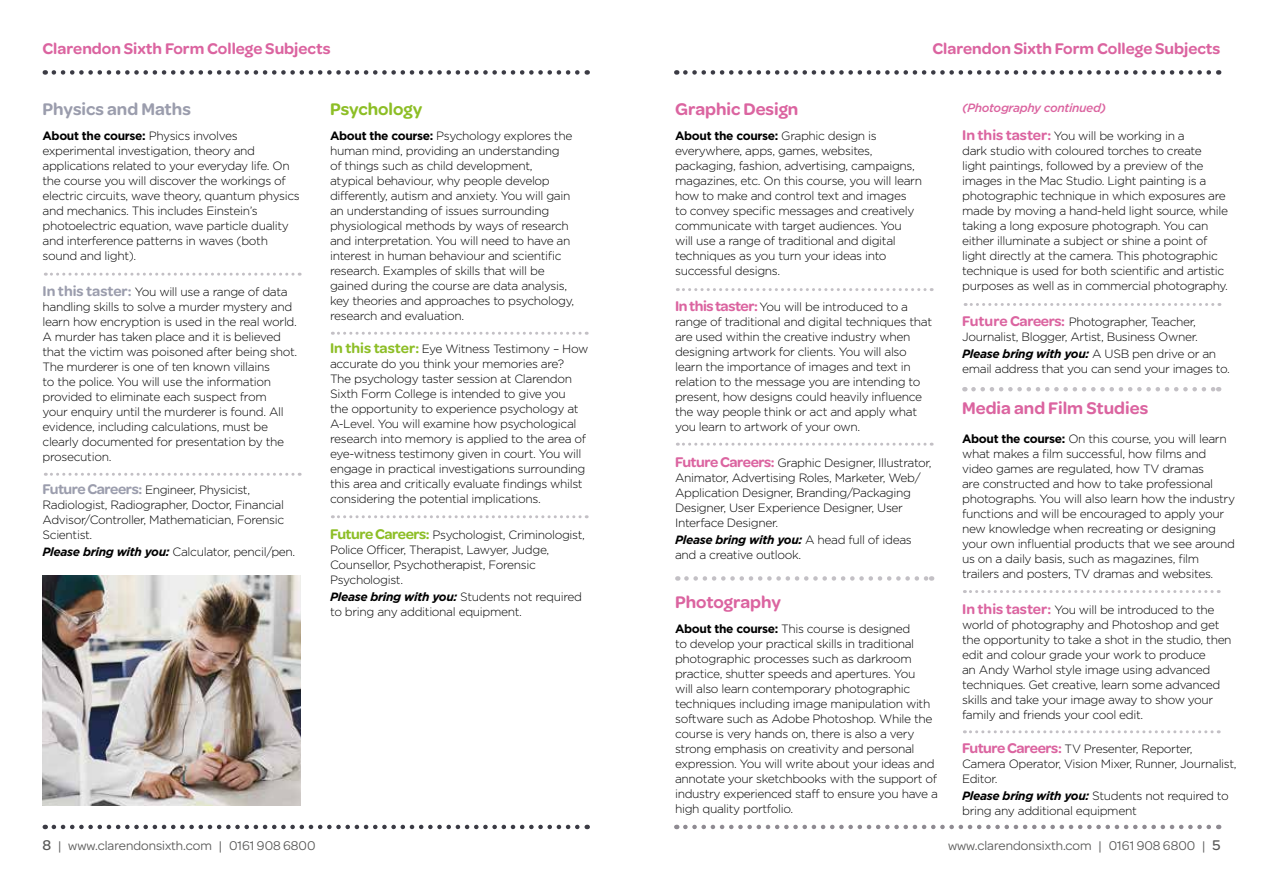
<style>
.page{position:relative;width:1263px;height:893px;background:#fff}
.page>*{position:absolute;margin:0;border:0;box-sizing:border-box;transform-origin:0 0}
.t1{font:600 18px "Omnes";color:#db64a0}
.t2{font:600 18px "Omnes";color:#9b9dad}
.t3{font:600 18px "Omnes";color:#8dbe26}
.t4{font:600 16.5px "Omnes";color:#db64a0}
.t5{font:13.5px "Omnes";color:#575756}
.t6{font:300 12px/15px "Gotham HTF";letter-spacing:-.03em;color:#000}
.t7{font:italic 500 12px "Gotham HTF";letter-spacing:-.03em;color:#db64a0}
.s1{font-weight:700}
.s2{font-family:"Omnes";font-weight:600;font-size:15px;color:#9b9dad}
.s3{font-weight:700;font-style:italic}
.s4{font-family:"Omnes";font-weight:600;font-size:15px;color:#8dbe26}
.s5{font-family:"Omnes";font-weight:600;font-size:15px;color:#db64a0}
.s6{font-weight:500;font-size:15px}
</style>
<div class="page">
<svg style="left:54px;top:825px;width:534px;height:4px"></svg>
<svg style="left:54px;top:70px;width:534px;height:5px"></svg>
<svg style="left:685px;top:825px;width:534px;height:4px"></svg>
<svg style="left:685px;top:70px;width:534px;height:5px"></svg>
<svg style="left:677px;top:288px;width:255px;height:3px"></svg>
<svg style="left:965px;top:303px;width:255px;height:3px"></svg>
<svg style="left:45px;top:273px;width:255px;height:3px"></svg>
<svg style="left:677px;top:443px;width:255px;height:3px"></svg>
<svg style="left:45px;top:473px;width:255px;height:3px"></svg>
<svg style="left:964px;top:730px;width:255px;height:3px"></svg>
<svg style="left:964px;top:590px;width:255px;height:3px"></svg>
<svg style="left:332px;top:332px;width:255px;height:3px"></svg>
<svg style="left:332px;top:515px;width:255px;height:3px"></svg>
<svg style="left:686px;top:576px;width:246px;height:5px"></svg>
<svg style="left:973px;top:387px;width:246px;height:4px"></svg>
<img style="left:43px;top:575px;width:258px;height:230px">
<h2 class="t4" style="left:43px;top:37px;width:289px">Clarendon Sixth Form College Subjects</h2>
<h2 class="t4" style="left:932px;top:37px;width:289px">Clarendon Sixth Form College Subjects</h2>
<h1 class="t2" style="left:43px;top:96px;width:150px">Physics and Maths</h1>
<p class="t6" style="left:43px;top:128px;width:259px"><span class="s1">About the course:</span> Physics involves experimental investigation, theory and applications related to your everyday life. On the course you will discover the workings of electric circuits, wave theory, quantum physics and mechanics. This includes Einstein’s photoelectric equation, wave particle duality and interference patterns in waves (both sound and light).</p>
<p class="t6" style="left:43px;top:284px;width:256px"><span class="s2">In this taster:</span> You will use a range of data handling skills to solve a murder mystery and learn how encryption is used in the real world.<br>A murder has taken place and it is believed that the victim was poisoned after being shot.<br>The murderer is one of ten known villains<br>to the police. You will use the information provided to eliminate each suspect from<br>your enquiry until the murderer is found. All evidence, including calculations, must be clearly documented for presentation by the prosecution.</p>
<p class="t6" style="left:43px;top:482px;width:243px"><span class="s2">Future Careers:</span> Engineer, Physicist, Radiologist, Radiographer, Doctor, Financial Advisor/Controller, Mathematician, Forensic Scientist.</p>
<p class="t6" style="left:43px;top:544px;width:254px"><span class="s3">Please bring with you:</span> Calculator, pencil/pen.</p>
<h1 class="t3" style="left:330px;top:96px;width:94px">Psychology</h1>
<p class="t6" style="left:330px;top:128px;width:246px"><span class="s1">About the course:</span> Psychology explores the human mind, providing an understanding of things such as child development, atypical behaviour, why people develop differently, autism and anxiety. You will gain an understanding of issues surrounding physiological methods by ways of research and interpretation. You will need to have an interest in human behaviour and scientific research. Examples of skills that will be gained during the course are data analysis, key theories and approaches to psychology, research and evaluation.</p>
<p class="t6" style="left:330px;top:341px;width:260px"><span class="s4">In this taster:</span> Eye Witness Testimony – How accurate do you think your memories are?<br>The psychology taster session at Clarendon Sixth Form College is intended to give you<br>the opportunity to experience psychology at A-Level. You will examine how psychological research into memory is applied to the area of eye-witness testimony given in court. You will engage in practical investigations surrounding this area and critically evaluate findings whilst considering the potential implications.</p>
<p class="t6" style="left:330px;top:527px;width:256px"><span class="s4">Future Careers:</span> Psychologist, Criminologist, Police Officer, Therapist, Lawyer, Judge, Counsellor, Psychotherapist, Forensic Psychologist.</p>
<p class="t6" style="left:330px;top:589px;width:253px"><span class="s3">Please bring with you:</span> Students not required to bring any additional equipment.</p>
<h1 class="t1" style="left:675px;top:96px;width:125px">Graphic Design</h1>
<p class="t7" style="left:962px;top:101px;width:145px">(Photography continued)</p>
<p class="t6" style="left:675px;top:128px;width:248px"><span class="s1">About the course:</span> Graphic design is everywhere, apps, games, websites, packaging, fashion, advertising, campaigns, magazines, etc. On this course, you will learn how to make and control text and images<br>to convey specific messages and creatively communicate with target audiences. You will use a range of traditional and digital techniques as you turn your ideas into successful designs.</p>
<p class="t6" style="left:675px;top:299px;width:259px"><span class="s5">In this taster:</span> You will be introduced to a range of traditional and digital techniques that are used within the creative industry when designing artwork for clients. You will also learn the importance of images and text in relation to the message you are intending to present, how designs could heavily influence the way people think or act and apply what you learn to artwork of your own.</p>
<p class="t6" style="left:675px;top:455px;width:258px"><span class="s5">Future Careers:</span> Graphic Designer, Illustrator, Animator, Advertising Roles, Marketer, Web/ Application Designer, Branding/Packaging Designer, User Experience Designer, User Interface Designer.</p>
<p class="t6" style="left:675px;top:532px;width:238px"><span class="s3">Please bring with you:</span> A head full of ideas and a creative outlook.</p>
<p class="t6" style="left:962px;top:128px;width:267px"><span class="s5">In this taster:</span> You will be working in a<br>dark studio with coloured torches to create light paintings, followed by a preview of the images in the Mac Studio. Light painting is a photographic technique in which exposures are made by moving a hand-held light source, while taking a long exposure photograph. You can either illuminate a subject or shine a point of light directly at the camera. This photographic technique is used for both scientific and artistic purposes as well as in commercial photography.</p>
<p class="t6" style="left:962px;top:314px;width:237px"><span class="s5">Future Careers:</span> Photographer, Teacher,<br>Journalist, Blogger, Artist, Business Owner.</p>
<p class="t6" style="left:962px;top:346px;width:269px"><span class="s3">Please bring with you:</span> A USB pen drive or an email address that you can send your images to.</p>
<h1 class="t1" style="left:962px;top:396px;width:188px">Media and Film Studies</h1>
<p class="t6" style="left:962px;top:431px;width:274px"><span class="s1">About the course:</span> On this course, you will learn what makes a film successful, how films and video games are regulated, how TV dramas<br>are constructed and how to take professional photographs. You will also learn how the industry functions and will be encouraged to apply your new knowledge when recreating or designing your own influential products that we see around us on a daily basis, such as magazines, film trailers and posters, TV dramas and websites.</p>
<p class="t6" style="left:962px;top:602px;width:271px"><span class="s5">In this taster:</span> You will be introduced to the world of photography and Photoshop and get the opportunity to take a shot in the studio, then edit and colour grade your work to produce<br>an Andy Warhol style image using advanced techniques. Get creative, learn some advanced skills and take your image away to show your family and friends your cool edit.</p>
<p class="t6" style="left:962px;top:742px;width:276px"><span class="s5">Future Careers:</span> TV Presenter, Reporter,<br>Camera Operator, Vision Mixer, Runner, Journalist,<br>Editor.</p>
<p class="t6" style="left:962px;top:788px;width:268px"><span class="s3">Please bring with you:</span> Students not required to bring any additional equipment</p>
<h1 class="t1" style="left:675px;top:589px;width:107px">Photography</h1>
<p class="t6" style="left:675px;top:621px;width:264px"><span class="s1">About the course:</span> This course is designed<br>to develop your practical skills in traditional photographic processes such as darkroom practice, shutter speeds and apertures. You<br>will also learn contemporary photographic techniques including image manipulation with software such as Adobe Photoshop. While the course is very hands on, there is also a very strong emphasis on creativity and personal expression. You will write about your ideas and annotate your sketchbooks with the support of industry experienced staff to ensure you have a high quality portfolio.</p>
<p class="t5" style="left:43px;top:836px;width:275px"><span class="s6">8</span> | www.clarendonsixth.com | 0161 908 6800</p>
<p class="t5" style="left:948px;top:836px;width:274px">www.clarendonsixth.com | 0161 908 6800 | <span class="s6">5</span></p>
</div>
